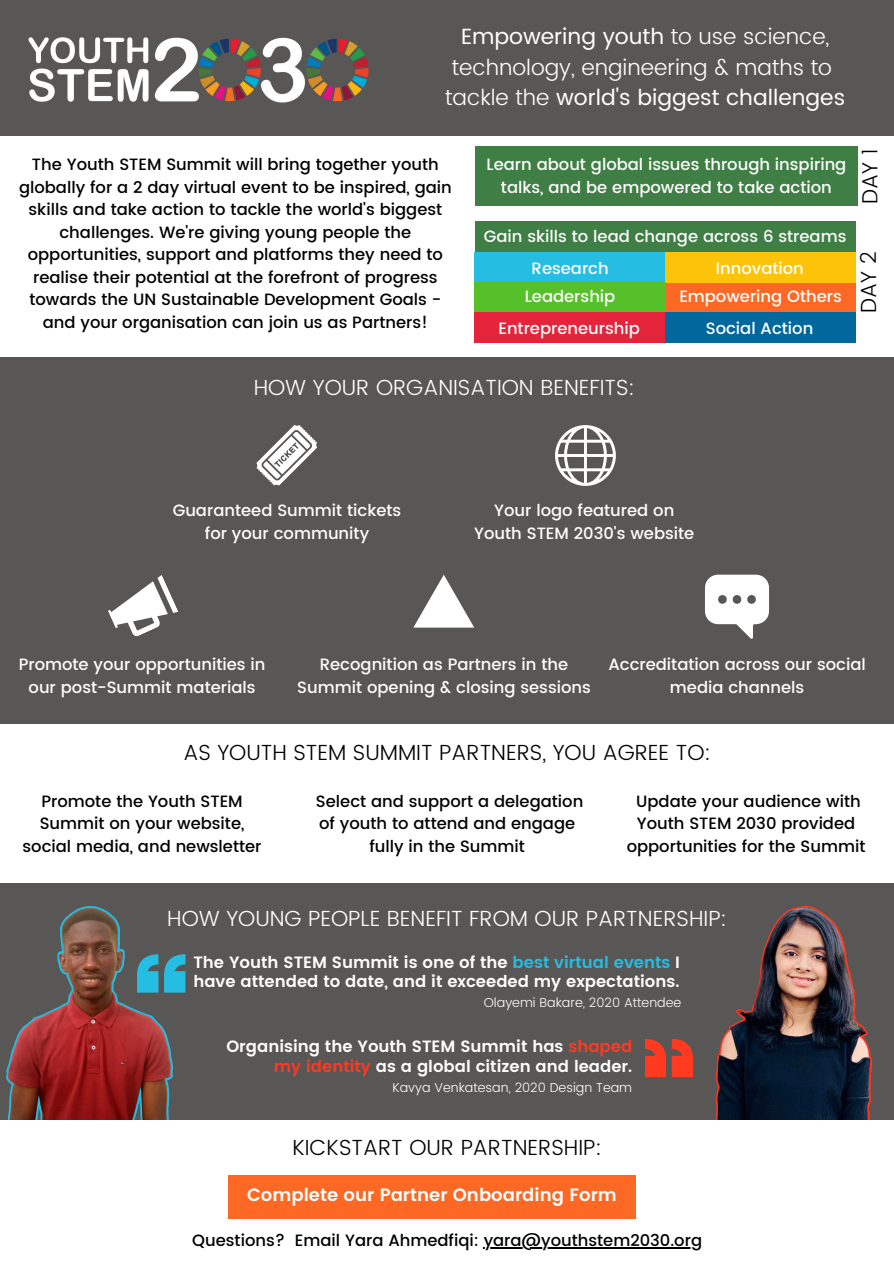
<style>
.page{position:relative;width:894px;height:1264px;background:#fff}
.page>*{position:absolute;margin:0;border:0;box-sizing:border-box;transform-origin:0 0}
.t1{font:300 21.9px/30.5px "Poppins";color:#fff;text-align:center}
.t2{font:300 21.9px "Poppins";color:#000}
.t3{font:21.9px "Poppins";color:#fff}
.t4{font:600 17.85px "Poppins";color:#fff}
.t5{font:500 16.35px/22.5px "Poppins";color:#000;text-align:center}
.t6{font:500 16.35px/22.5px "Poppins";color:#fff;text-align:center}
.t7{font:600 16.35px/19.2px "Poppins";color:#fff}
.t8{font:300 12.9px "Poppins";color:#fff}
.s1{font-weight:400}
.s2{font-weight:300}
.s3{color:#26bde2}
.s4{color:#ff3a21}
</style>
<div class="page">
<div style="left:0;top:0;width:893px;height:1263px;background:#595656"></div>
<div style="left:0;top:136px;width:893px;height:221px;background:#fff"></div>
<img style="left:28px;top:37px;width:341px;height:66px">
<svg style="left:256px;top:425px;width:61px;height:60px"></svg>
<svg style="left:555px;top:425px;width:60px;height:61px"></svg>
<svg style="left:108px;top:575px;width:70px;height:61px"></svg>
<svg style="left:413px;top:575px;width:61px;height:52px"></svg>
<svg style="left:705px;top:574px;width:63px;height:65px"></svg>
<div style="left:474px;top:222px;width:381px;height:38px;background:#3f7e44"></div>
<div style="left:0;top:724px;width:893px;height:158px;background:#fff"></div>
<img style="left:6px;top:906px;width:167px;height:214px">
<img style="left:716px;top:906px;width:155px;height:214px">
<div style="left:0;top:1120px;width:893px;height:143px;background:#fff"></div>
<svg style="left:137px;top:954px;width:48px;height:38px"></svg>
<svg style="left:645px;top:1038px;width:48px;height:39px"></svg>
<div style="left:228px;top:1175px;width:407px;height:43px;background:#fd6925"></div>
<hr style="left:483px;top:1247px;width:219px;height:1px;background:#000">
<div style="left:475px;top:146px;width:381px;height:60px;background:#3f7e44"></div>
<div style="left:474px;top:252px;width:191px;height:30px;background:#26bde2"></div>
<div style="left:665px;top:282px;width:190px;height:30px;background:#fd6925"></div>
<div style="left:474px;top:282px;width:191px;height:30px;background:#56c02b"></div>
<div style="left:665px;top:252px;width:190px;height:30px;background:#fcc30b"></div>
<div style="left:665px;top:312px;width:190px;height:30px;background:#00689d"></div>
<div style="left:474px;top:312px;width:191px;height:30px;background:#e5243b"></div>
<p class="t1" style="left:451px;top:21px;width:381px"><span class="s1">Empowering youth</span> to use science, technology, engineering &amp; maths to</p>
<p class="t3" style="left:445px;top:85px;width:401px"><span class="s2">tackle the</span> world's biggest challenges</p>
<p class="t5" style="left:19px;top:153px;width:434px">The Youth STEM Summit will bring together youth globally for a 2 day virtual event to be inspired, gain skills and take action to tackle the world's biggest challenges. We're giving young people the opportunities, support and platforms they need to realise their potential at the forefront of progress towards the UN Sustainable Development Goals - and your organisation can join us as Partners!</p>
<p class="t6" style="left:486px;top:153px;width:361px">Learn about global issues through inspiring talks, and be empowered to take action</p>
<p class="t6" style="left:483px;top:225px;width:364px">Gain skills to lead change across 6 streams</p>
<p class="t6" style="left:531px;top:257px;width:79px">Research</p>
<p class="t6" style="left:715px;top:257px;width:89px">Innovation</p>
<p class="t6" style="left:679px;top:285px;width:164px">Empowering Others</p>
<p class="t6" style="left:498px;top:316px;width:143px">Entrepreneurship</p>
<p class="t6" style="left:524px;top:285px;width:92px">Leadership</p>
<p class="t6" style="left:705px;top:316px;width:109px">Social Action</p>
<p class="t2" style="left:856px;top:204px;width:56px;rotate:-90deg">DAY 1</p>
<p class="t2" style="left:855px;top:312px;width:63px;rotate:-90deg">DAY 2</p>
<p class="t1" style="left:254px;top:372px;width:383px">HOW YOUR ORGANISATION BENEFITS:</p>
<p class="t6" style="left:173px;top:499px;width:230px">Guaranteed Summit tickets</p>
<p class="t6" style="left:205px;top:522px;width:166px">for your community</p>
<p class="t6" style="left:474px;top:499px;width:221px">Your logo featured on<br>Youth STEM 2030's website</p>
<p class="t6" style="left:19px;top:653px;width:248px">Promote your opportunities in our post-Summit materials</p>
<p class="t6" style="left:320px;top:653px;width:250px">Recognition as Partners in the</p>
<p class="t6" style="left:297px;top:675px;width:295px">Summit opening &amp; closing sessions</p>
<p class="t6" style="left:608px;top:653px;width:259px">Accreditation across our social media channels</p>
<p class="t2" style="left:183px;top:739px;width:529px">AS YOUTH STEM SUMMIT PARTNERS, YOU AGREE TO:</p>
<p class="t5" style="left:23px;top:789px;width:240px">Promote the Youth STEM<br>Summit on your website, social media, and newsletter</p>
<p class="t5" style="left:626px;top:789px;width:240px">Update your audience with<br>Youth STEM 2030 provided opportunities for the Summit</p>
<p class="t5" style="left:316px;top:789px;width:269px">Select and support a delegation of youth to attend and engage fully in the Summit</p>
<p class="t1" style="left:167px;top:903px;width:561px">HOW YOUNG PEOPLE BENEFIT FROM OUR PARTNERSHIP:</p>
<p class="t7" style="left:193px;top:952px;width:488px">The Youth STEM Summit is one of the <span class="s3">best virtual events</span> I have attended to date, and it exceeded my expectations.</p>
<p class="t8" style="left:484px;top:994px;width:199px">Olayemi Bakare, 2020 Attendee</p>
<p class="t7" style="left:226px;top:1037px;width:407px;text-align:right">Organising the Youth STEM Summit has <span class="s4">shaped my identity</span> as a global citizen and leader.</p>
<p class="t8" style="left:392px;top:1079px;width:241px">Kavya Venkatesan, 2020 Design Team</p>
<p class="t2" style="left:292px;top:1134px;width:311px">KICKSTART OUR PARTNERSHIP:</p>
<p class="t4" style="left:247px;top:1184px;width:371px">Complete our Partner Onboarding Form</p>
<p class="t5" style="left:192px;top:1229px;width:511px">Questions? Email Yara Ahmedfiqi: yara@youthstem2030.org</p>
</div>
